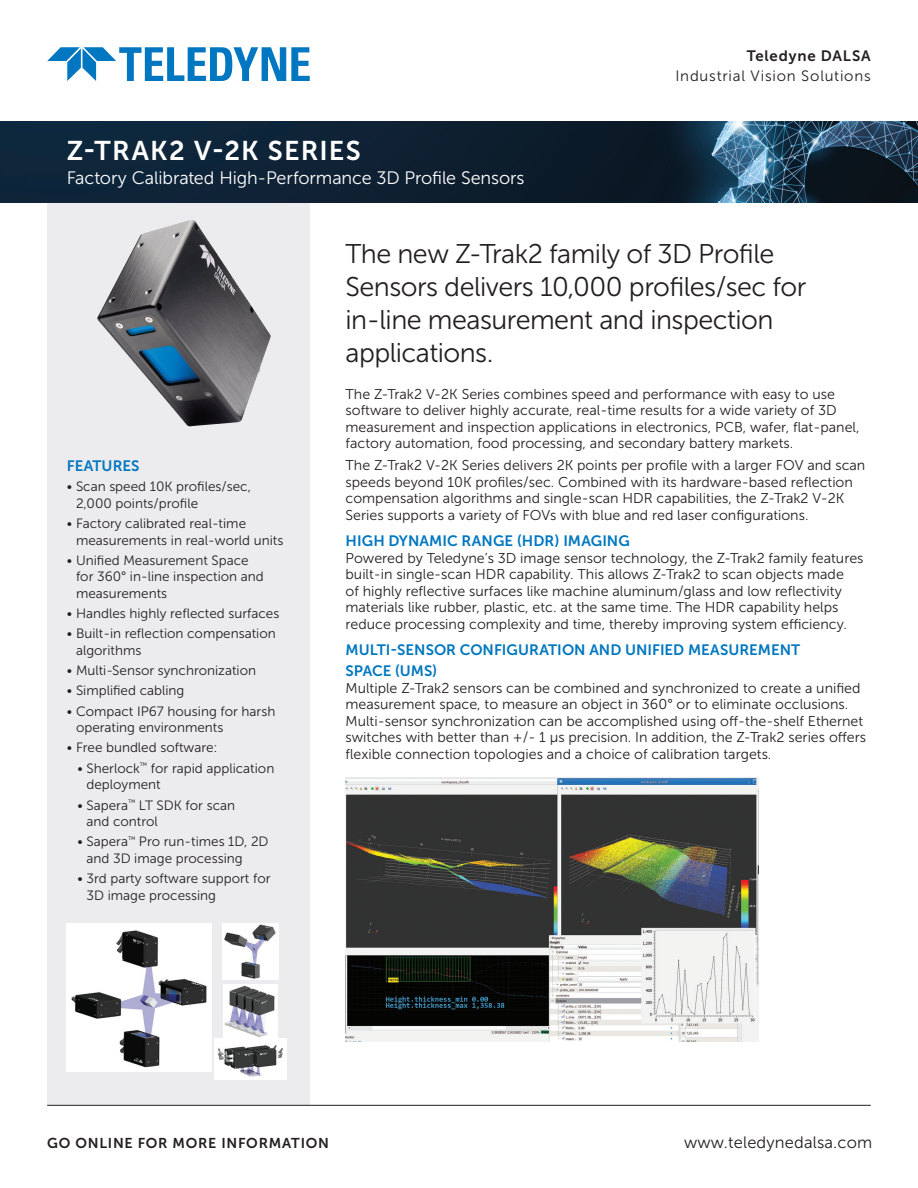
<style>
.page{position:relative;width:918px;height:1188px;background:#fff}
.page>*{position:absolute;margin:0;border:0;box-sizing:border-box;transform-origin:0 0}
.t1{font:27px/33px "Museo Sans 300";letter-spacing:-.02em;color:#231f20}
.t2{font:27px "Museo Sans 700";letter-spacing:.045em;color:#fff}
.t3{font:18px "Museo Sans 300";letter-spacing:-.005em;color:#fff}
.t4{font:16.5px "Museo Sans 300";letter-spacing:.01em;color:#231f20}
.t5{font:15px/21px "Museo Sans 700";color:#0077c0}
.t6{font:15px "Museo Sans 300";letter-spacing:.05em;color:#231f20}
.t7{font:15px "Museo Sans 700";letter-spacing:.055em;color:#231f20}
.t8{font:14.25px/16.5px "Museo Sans 300";color:#231f20}
.t9{font:14.25px "Museo Sans 700";letter-spacing:.055em;color:#231f20}
.t10{font:13.5px/16.5px "Museo Sans 300";color:#231f20}
</style>
<div class="page">
<div style="left:47px;top:202px;width:263px;height:903px;background:#ececee"></div>
<img style="left:0;top:121px;width:918px;height:81px">
<img style="left:97px;top:220px;width:174px;height:207px">
<img style="left:346px;top:778px;width:412px;height:263px">
<img style="left:223px;top:923px;width:55px;height:56px">
<img style="left:67px;top:923px;width:144px;height:148px">
<img style="left:223px;top:984px;width:55px;height:55px">
<img style="left:214px;top:1039px;width:73px;height:41px">
<svg style="left:47px;top:47px;width:263px;height:34px"></svg>
<hr style="left:47px;top:1105px;width:824px;height:1px;background:#231f20">
<h1 class="t2" style="left:67px;top:136px;width:295px">Z-TRAK2 V-2K SERIES</h1>
<p class="t3" style="left:67px;top:168px;width:459px">Factory Calibrated High-Performance 3D Profile Sensors</p>
<p class="t7" style="left:747px;top:48px;width:126px">Teledyne DALSA</p>
<p class="t6" style="left:675px;top:68px;width:197px">Industrial Vision Solutions</p>
<p class="t5" style="left:67px;top:455px;width:74px">FEATURES</p>
<p class="t10" style="left:76px;top:478px;width:176px;text-indent:-9px">• Scan speed 10K profiles/sec,<br>2,000 points/profile</p>
<p class="t10" style="left:76px;top:515px;width:209px;text-indent:-9px">• Factory calibrated real-time measurements in real-world units</p>
<p class="t10" style="left:76px;top:552px;width:189px;text-indent:-9px">• Unified Measurement Space for 360° in-line inspection and measurements</p>
<p class="t10" style="left:67px;top:605px;width:214px">• Handles highly reflected surfaces</p>
<p class="t10" style="left:76px;top:626px;width:201px;text-indent:-9px">• Built-in reflection compensation algorithms</p>
<p class="t10" style="left:67px;top:662px;width:191px">• Multi-Sensor synchronization</p>
<p class="t10" style="left:67px;top:683px;width:119px">• Simplified cabling</p>
<p class="t10" style="left:76px;top:703px;width:201px;text-indent:-9px">• Compact IP67 housing for harsh operating environments</p>
<p class="t10" style="left:67px;top:740px;width:152px">• Free bundled software:</p>
<p class="t10" style="left:87px;top:760px;width:189px;text-indent:-9px">• Sherlock<sup>™</sup> for rapid application deployment</p>
<p class="t10" style="left:87px;top:797px;width:150px;text-indent:-9px">• Sapera<sup>™</sup> LT SDK for scan and control</p>
<p class="t10" style="left:87px;top:834px;width:184px;text-indent:-9px">• Sapera<sup>™</sup> Pro run-times 1D, 2D and 3D image processing</p>
<p class="t10" style="left:87px;top:870px;width:186px;text-indent:-9px">• 3rd party software support for<br>3D image processing</p>
<h1 class="t1" style="left:346px;top:237px;width:462px">The new Z-Trak2 family of 3D Profile<br>Sensors delivers 10,000 profiles/sec for in-line measurement and inspection applications.</h1>
<p class="t8" style="left:346px;top:386px;width:515px">The Z-Trak2 V-2K Series combines speed and performance with easy to use software to deliver highly accurate, real-time results for a wide variety of 3D measurement and inspection applications in electronics, PCB, wafer, flat-panel, factory automation, food processing, and secondary battery markets.</p>
<p class="t8" style="left:346px;top:457px;width:521px">The Z-Trak2 V-2K Series delivers 2K points per profile with a larger FOV and scan speeds beyond 10K profiles/sec. Combined with its hardware-based reflection compensation algorithms and single-scan HDR capabilities, the Z-Trak2 V-2K Series supports a variety of FOVs with blue and red laser configurations.</p>
<p class="t5" style="left:346px;top:531px;width:286px">HIGH DYNAMIC RANGE (HDR) IMAGING</p>
<p class="t8" style="left:346px;top:550px;width:519px">Powered by Teledyne’s 3D image sensor technology, the Z-Trak2 family features built-in single-scan HDR capability. This allows Z-Trak2 to scan objects made<br>of highly reflective surfaces like machine aluminum/glass and low reflectivity materials like rubber, plastic, etc. at the same time. The HDR capability helps reduce processing complexity and time, thereby improving system efficiency.</p>
<p class="t5" style="left:346px;top:639px;width:456px">MULTI-SENSOR CONFIGURATION AND UNIFIED MEASUREMENT<br>SPACE (UMS)</p>
<p class="t8" style="left:346px;top:680px;width:522px">Multiple Z-Trak2 sensors can be combined and synchronized to create a unified measurement space, to measure an object in 360° or to eliminate occlusions.<br>Multi-sensor synchronization can be accomplished using off-the-shelf Ethernet switches with better than +/- 1 μs precision. In addition, the Z-Trak2 series offers flexible connection topologies and a choice of calibration targets.</p>
<p class="t9" style="left:47px;top:1135px;width:283px">GO ONLINE FOR MORE INFORMATION</p>
<p class="t4" style="left:684px;top:1133px;width:190px">www.teledynedalsa.com</p>
</div>
